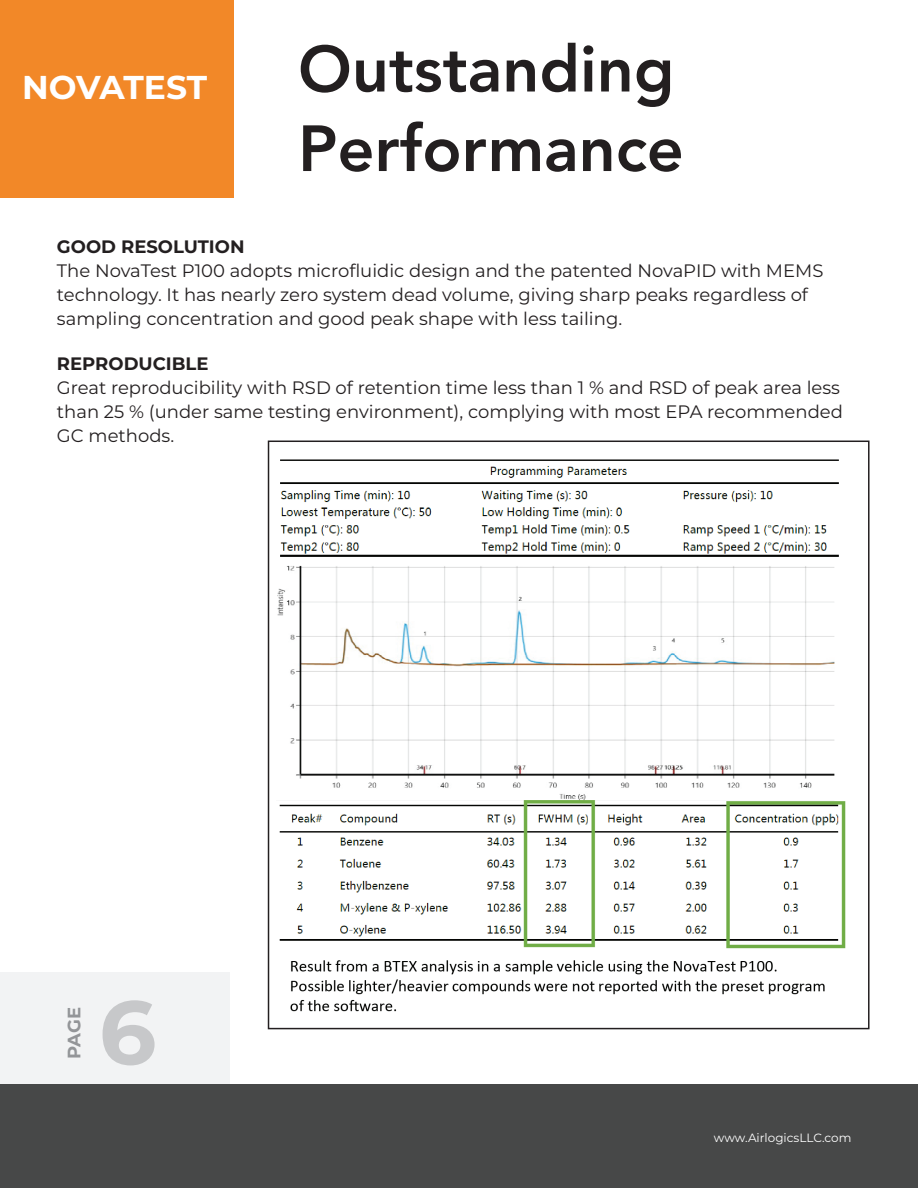
<style>
.page{position:relative;width:918px;height:1188px;background:#fff}
.page>*{position:absolute;margin:0;border:0;box-sizing:border-box;transform-origin:0 0}
.t1{font:700 90px "Montserrat";color:#c7c8ca}
.t2{font:800 64.5px/79.5px "Avenir";color:#231f20}
.t3{font:700 33px "Montserrat";letter-spacing:-.01em;color:#fff}
.t4{font:18px/24px "Montserrat";color:#231f20}
.t5{font:700 18px "Montserrat";color:#231f20}
.t6{font:700 18px "Montserrat";color:#939598}
.t7{font:12px "Montserrat";color:#fff}
</style>
<div class="page">
<div style="left:0;top:972px;width:230px;height:216px;background:#f2f3f4"></div>
<div style="left:0;top:1084px;width:918px;height:104px;background:#474848"></div>
<div style="left:0;top:0;width:233px;height:198px;background:#f28828"></div>
<img style="left:277px;top:459px;width:569px;height:553px">
<div style="left:268px;top:441px;width:602px;height:588px;border:2px solid #231f20"></div>
<h3 class="t3" style="left:22px;top:64px;width:186px">NOVATEST</h3>
<h2 class="t2" style="left:298px;top:29px;width:387px">Outstanding<br>Performance</h2>
<p class="t5" style="left:57px;top:233px;width:189px">GOOD RESOLUTION</p>
<p class="t4" style="left:57px;top:258px;width:768px">The NovaTest P100 adopts microfluidic design and the patented NovaPID with MEMS technology. It has nearly zero system dead volume, giving sharp peaks regardless of sampling concentration and good peak shape with less tailing.</p>
<p class="t5" style="left:57px;top:351px;width:153px">REPRODUCIBLE</p>
<p class="t4" style="left:57px;top:375px;width:788px">Great reproducibility with RSD of retention time less than 1 % and RSD of peak area less than 25 % (under same testing environment), complying with most EPA recommended<br>GC methods.</p>
<p class="t6" style="left:61px;top:1059px;width:53px;rotate:-90deg">PAGE</p>
<h1 class="t1" style="left:99px;top:968px;width:59px">6</h1>
<p class="t7" style="left:714px;top:1130px;width:139px">www.AirlogicsLLC.com</p>
</div>
